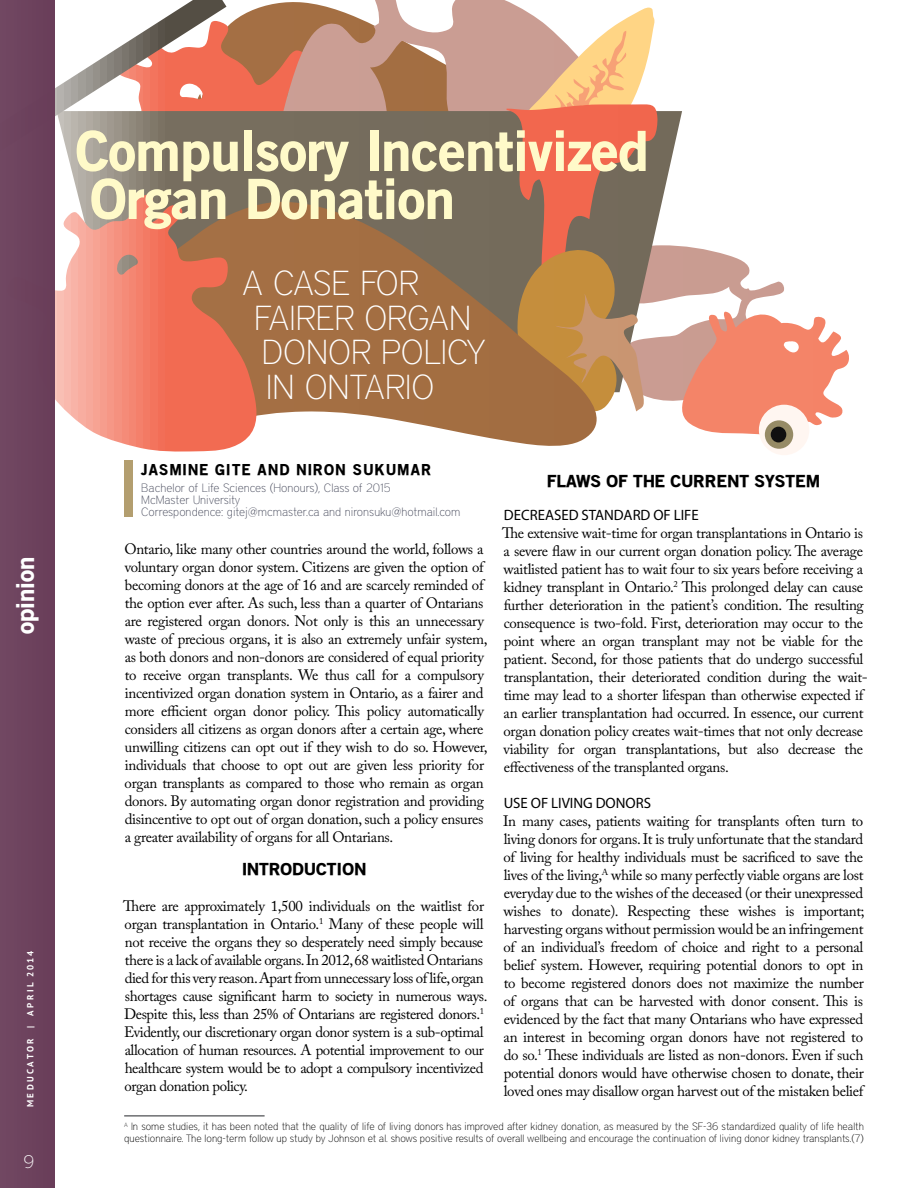
<style>
.page{position:relative;width:918px;height:1188px;background:#fff}
.page>*{position:absolute;margin:0;border:0;box-sizing:border-box;transform-origin:0 0}
.t1{font:900 54px "Old Sans";color:#fffac9}
.t2{font:100 34.5px "District";color:#fff}
.t3{font:900 24px "Old Sans";color:#fff}
.t4{font:100 18px "District";color:#fff}
.t5{font:900 16.5px "Old Sans";color:#000;scale:1.05 1}
.t6{font:15px/18px "Adobe Caslon Pro";letter-spacing:-.02em;color:#000}
.t7{font:15px "Myriad Pro";color:#000}
.t8{font:900 15px "Old Sans";letter-spacing:.075em;color:#000}
.t9{font:100 12px "District";color:#4b4e5f}
.t10{font:100 10.5px/12px "District";color:#000}
.t11{font:700 9px "PT Sans";letter-spacing:.28em;color:#fff}
</style>
<div class="page">
<hr style="left:124px;top:1115px;width:141px;height:2px;background:#6d6e71">
<svg style="left:226px;top:21px;width:45px;height:90px;background:#c76d4a"></svg>
<svg style="left:271px;top:0;width:248px;height:111px;background:#c69885"></svg>
<svg style="left:70px;top:111px;width:433px;height:85px;background:#797061"></svg>
<svg style="left:55px;top:0;width:171px;height:166px"></svg>
<svg style="left:258px;top:196px;width:329px;height:250px;background:#a47c5a"></svg>
<svg style="left:55px;top:193px;width:203px;height:259px;background:#df8a75"></svg>
<svg style="left:503px;top:7px;width:346px;height:430px"></svg>
<div style="left:759px;top:405px;width:50px;height:50px;background:#fff6f1;border-radius:50%"></div>
<svg style="left:765px;top:420px;width:28px;height:29px"></svg>
<div style="left:771px;top:427px;width:15px;height:15px;background:#101010;border-radius:50%"></div>
<div style="left:124px;top:460px;width:9px;height:57px;background:#b39e6f"></div>
<div style="left:0;top:0;width:55px;height:1188px;background:#693d59"></div>
<p class="t3" style="left:10px;top:634px;width:79px;rotate:-90deg">opinion</p>
<p class="t11" style="left:24px;top:1107px;width:158px;rotate:-90deg">MEDUCATOR | APRIL 2014</p>
<p class="t4" style="left:23px;top:1152px;width:12px">9</p>
<p class="t1" style="left:76px;top:117px;width:574px">Compulsory Incentivized</p>
<p class="t1" style="left:90px;top:165px;width:366px">Organ Donation</p>
<p class="t2" style="left:242px;top:263px;width:178px">A CASE FOR</p>
<p class="t2" style="left:254px;top:298px;width:218px">FAIRER ORGAN</p>
<p class="t2" style="left:262px;top:332px;width:225px">DONOR POLICY</p>
<p class="t2" style="left:266px;top:367px;width:170px">IN ONTARIO</p>
<p class="t8" style="left:141px;top:460px;width:292px">JASMINE GITE AND NIRON SUKUMAR</p>
<p class="t9" style="left:141px;top:480px;width:251px">Bachelor of Life Sciences (Honours), Class of 2015</p>
<p class="t9" style="left:141px;top:492px;width:101px">McMaster University</p>
<p class="t9" style="left:141px;top:504px;width:321px">Correspondence: gitej@mcmaster.ca and nironsuku@hotmail.com</p>
<p class="t5" style="left:547px;top:470px;width:262px">FLAWS OF THE CURRENT SYSTEM</p>
<p class="t7" style="left:504px;top:505px;width:196px">DECREASED STANDARD OF LIFE</p>
<p class="t6" style="left:502px;top:523px;width:367px">The extensive wait-time for organ transplantations in Ontario is a severe flaw in our current organ donation policy. The average waitlisted patient has to wait four to six years before receiving a kidney transplant in Ontario.<sup>2</sup> This prolonged delay can cause further deterioration in the patient’s condition. The resulting consequence is two-fold. First, deterioration may occur to the point where an organ transplant may not be viable for the patient. Second, for those patients that do undergo successful transplantation, their deteriorated condition during the wait&shy;time may lead to a shorter lifespan than otherwise expected if an earlier transplantation had occurred. In essence, our current organ donation policy creates wait-times that not only decrease viability for organ transplantations, but also decrease the effectiveness of the transplanted organs.</p>
<p class="t7" style="left:504px;top:793px;width:149px">USE OF LIVING DONORS</p>
<p class="t6" style="left:503px;top:811px;width:363px;text-align:justify">In many cases, patients waiting for transplants often turn to living donors for organs. It is truly unfortunate that the standard of living for healthy individuals must be sacrificed to save the lives of the living,<sup>A</sup> while so many perfectly viable organs are lost everyday due to the wishes of the deceased (or their unexpressed wishes to donate). Respecting these wishes is important; harvesting organs without permission would be an infringement of an individual’s freedom of choice and right to a personal belief system. However, requiring potential donors to opt in to become registered donors does not maximize the number of organs that can be harvested with donor consent. This is evidenced by the fact that many Ontarians who have expressed an interest in becoming organ donors have not registered to do so.<sup>1</sup> These individuals are listed as non-donors. Even if such potential donors would have otherwise chosen to donate, their loved ones may disallow organ harvest out of the mistaken belief</p>
<p class="t10" style="left:124px;top:1121px;width:741px"><sup>A</sup> In some studies, it has been noted that the quality of life of living donors has improved after kidney donation, as measured by the SF-36 standardized quality of life health questionnaire. The long-term follow up study by Johnson et al. shows positive results of overall wellbeing and encourage the continuation of living donor kidney transplants.(7)</p>
<p class="t6" style="left:124px;top:540px;width:365px">Ontario, like many other countries around the world, follows a voluntary organ donor system. Citizens are given the option of becoming donors at the age of 16 and are scarcely reminded of the option ever after. As such, less than a quarter of Ontarians are registered organ donors. Not only is this an unnecessary waste of precious organs, it is also an extremely unfair system, as both donors and non-donors are considered of equal priority to receive organ transplants. We thus call for a compulsory incentivized organ donation system in Ontario, as a fairer and more efficient organ donor policy. This policy automatically considers all citizens as organ donors after a certain age, where unwilling citizens can opt out if they wish to do so. However, individuals that choose to opt out are given less priority for organ transplants as compared to those who remain as organ donors. By automating organ donor registration and providing disincentive to opt out of organ donation, such a policy ensures a greater availability of organs for all Ontarians.</p>
<p class="t5" style="left:242px;top:859px;width:120px">INTRODUCTION</p>
<p class="t6" style="left:123px;top:897px;width:366px">There are approximately 1,500 individuals on the waitlist for organ transplantation in Ontario.<sup>1</sup> Many of these people will not receive the organs they so desperately need simply because there is a lack of available organs. In 2012, 68 waitlisted Ontarians died for this very reason. Apart from unnecessary loss of life, organ shortages cause significant harm to society in numerous ways.<br>Despite this, less than 25% of Ontarians are registered donors.<sup>1<br></sup>Evidently, our discretionary organ donor system is a sub-optimal allocation of human resources. A potential improvement to our healthcare system would be to adopt a compulsory incentivized organ donation policy.</p>
</div>
